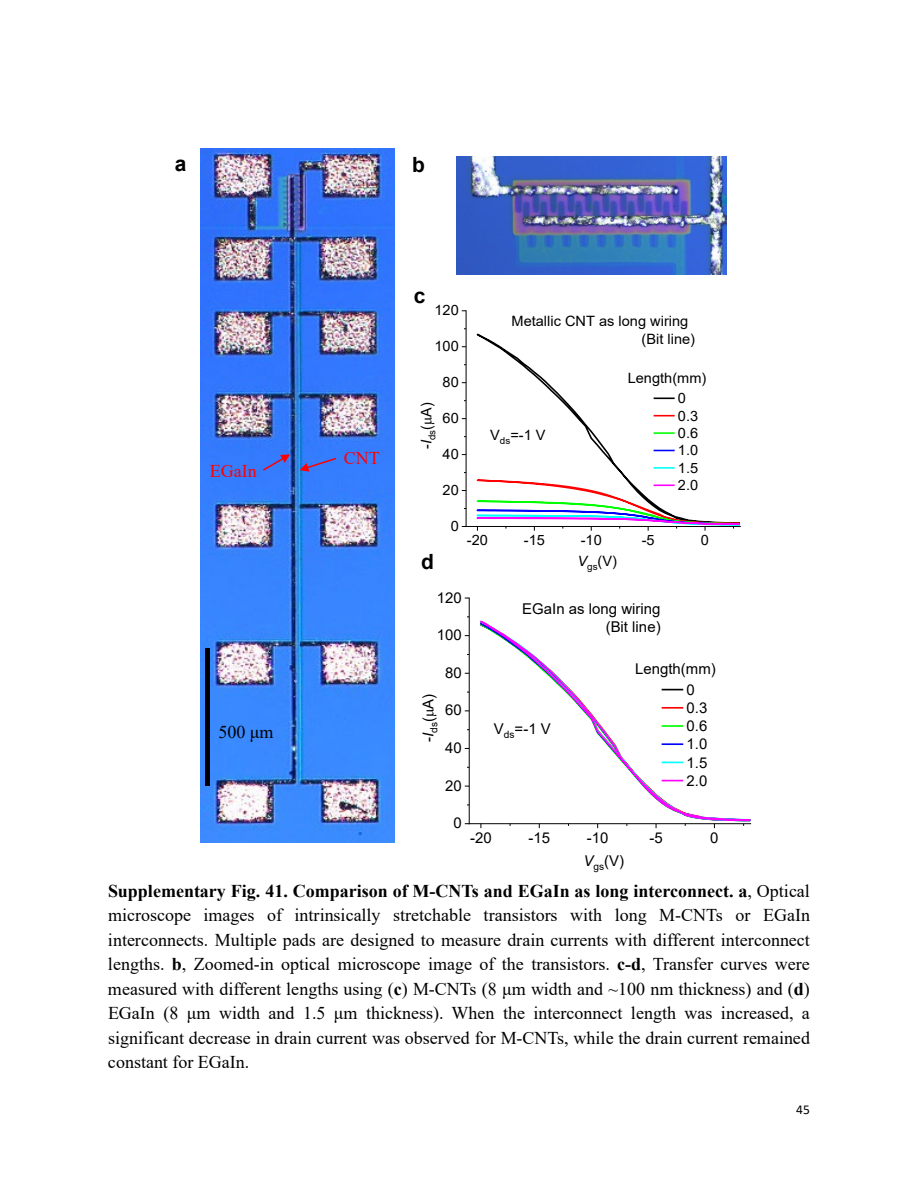
<style>
.page{position:relative;width:918px;height:1188px;background:#fff}
.page>*{position:absolute;margin:0;border:0;box-sizing:border-box;transform-origin:0 0}
.t1{font:700 21px "Arial";color:#000}
.t2{font:18px/24.5px "Times New Roman";color:#000;text-align:justify}
.t3{font:18px "Times New Roman";color:#f00}
.t4{font:15px "Arial";color:#000}
.t5{font:14.85px/18.1px "Arial";color:#000}
.t6{font:14.55px "Arial";color:#000}
.t7{font:14.25px/17.4px "Arial";color:#000}
.t8{font:13.5px "Calibri";color:#000}
.s1{font-style:italic}
.s2{font-weight:700}
</style>
<div class="page">
<img style="left:456px;top:156px;width:271px;height:119px">
<hr style="left:469px;top:823px;width:282px;height:1px;background:#000">
<hr style="left:469px;top:598px;width:1px;height:226px;background:#000">
<svg style="left:464px;top:597px;width:6px;height:225px"></svg>
<svg style="left:480px;top:620px;width:271px;height:202px"></svg>
<svg style="left:662px;top:689px;width:20px;height:1px"></svg>
<hr style="left:662px;top:707px;width:20px;height:2px;background:#f00">
<hr style="left:662px;top:725px;width:20px;height:2px;background:#0f0">
<hr style="left:662px;top:743px;width:20px;height:2px;background:#00f">
<svg style="left:662px;top:762px;width:20px;height:1px"></svg>
<svg style="left:662px;top:780px;width:20px;height:1px"></svg>
<img style="left:201px;top:148px;width:193px;height:694px">
<hr style="left:205px;top:649px;width:4px;height:137px;background:#000">
<svg style="left:261px;top:454px;width:29px;height:18px"></svg>
<div style="left:200px;top:456px;width:79px;height:29px;background:#357cfe"></div>
<div style="left:333px;top:443px;width:61px;height:29px;background:#357dfe"></div>
<svg style="left:299px;top:457px;width:39px;height:15px"></svg>
<hr style="left:466px;top:526px;width:274px;height:1px;background:#000">
<hr style="left:466px;top:311px;width:1px;height:215px;background:#000">
<svg style="left:476px;top:333px;width:199px;height:146px"></svg>
<svg style="left:476px;top:479px;width:265px;height:52px"></svg>
<svg style="left:654px;top:398px;width:20px;height:1px"></svg>
<hr style="left:654px;top:415px;width:20px;height:2px;background:#f00">
<hr style="left:654px;top:432px;width:20px;height:2px;background:#0f0">
<svg style="left:654px;top:450px;width:20px;height:1px"></svg>
<hr style="left:654px;top:467px;width:20px;height:2px;background:#0ff">
<hr style="left:654px;top:484px;width:20px;height:2px;background:#f0f">
<img style="left:209px;top:716px;width:112px;height:26px">
<img style="left:200px;top:154px;width:11px;height:21px">
<p class="t1" style="left:175px;top:149px;width:13px">a</p>
<p class="t3" style="left:210px;top:458px;width:48px">EGaIn</p>
<p class="t2" style="left:218px;top:719px;width:57px">500 μm</p>
<p class="t1" style="left:412px;top:149px;width:14px">b</p>
<p class="t3" style="left:344px;top:445px;width:37px">CNT</p>
<p class="t1" style="left:414px;top:281px;width:13px">c</p>
<p class="t7" style="left:434px;top:301px;width:26px">120</p>
<p class="t7" style="left:434px;top:337px;width:26px">100</p>
<p class="t7" style="left:443px;top:373px;width:18px">80</p>
<p class="t6" style="left:416px;top:449px;width:48px;rotate:-90deg">-<span class="s1">I</span><sub>ds</sub>( A)</p>
<p class="t7" style="left:443px;top:409px;width:18px">60</p>
<p class="t7" style="left:443px;top:445px;width:18px">40</p>
<p class="t7" style="left:443px;top:481px;width:18px">20</p>
<p class="t7" style="left:642px;top:313px;width:55px;text-indent:-130px">Metallic CNT as long wiring (Bit line)</p>
<p class="t7" style="left:490px;top:427px;width:57px">V<sub>ds</sub>=-1 V</p>
<p class="t7" style="left:628px;top:370px;width:80px">Length(mm)</p>
<p class="t7" style="left:678px;top:389px;width:22px">0<br>0.3<br>0.6<br>1.0<br>1.5<br>2.0</p>
<p class="t1" style="left:421px;top:547px;width:14px">d</p>
<p class="t7" style="left:451px;top:517px;width:10px">0</p>
<p class="t7" style="left:467px;top:531px;width:23px">-20</p>
<p class="t7" style="left:524px;top:531px;width:23px">-15</p>
<p class="t7" style="left:581px;top:531px;width:23px">-10</p>
<p class="t7" style="left:642px;top:531px;width:14px">-5</p>
<p class="t7" style="left:701px;top:531px;width:10px">0</p>
<p class="t7" style="left:578px;top:553px;width:41px"><span class="s1">V</span><sub>gs</sub>(V)</p>
<p class="t5" style="left:437px;top:588px;width:26px">120</p>
<p class="t5" style="left:437px;top:626px;width:26px">100</p>
<p class="t5" style="left:445px;top:663px;width:18px">80</p>
<p class="t4" style="left:418px;top:742px;width:50px;rotate:-90deg">-<span class="s1">I</span><sub>ds</sub>( A)</p>
<p class="t5" style="left:445px;top:701px;width:18px">60</p>
<p class="t5" style="left:445px;top:739px;width:18px">40</p>
<p class="t5" style="left:445px;top:776px;width:18px">20</p>
<p class="t5" style="left:522px;top:599px;width:140px;text-align:right">EGaIn as long wiring (Bit line)</p>
<p class="t5" style="left:494px;top:719px;width:58px">V<sub>ds</sub>=-1 V</p>
<p class="t5" style="left:635px;top:660px;width:82px">Length(mm)</p>
<p class="t5" style="left:687px;top:680px;width:22px">0<br>0.3<br>0.6<br>1.0<br>1.5<br>2.0</p>
<p class="t5" style="left:453px;top:814px;width:10px">0</p>
<p class="t5" style="left:470px;top:828px;width:23px">-20</p>
<p class="t5" style="left:528px;top:828px;width:23px">-15</p>
<p class="t5" style="left:587px;top:828px;width:23px">-10</p>
<p class="t5" style="left:649px;top:828px;width:15px">-5</p>
<p class="t5" style="left:710px;top:828px;width:10px">0</p>
<p class="t5" style="left:584px;top:851px;width:42px"><span class="s1">V</span><sub>gs</sub>(V)</p>
<p class="t2" style="left:108px;top:878px;width:704px"><span class="s2">Supplementary Fig. 41. Comparison of M-CNTs and EGaIn as long interconnect. a</span>, Optical microscope images of intrinsically stretchable transistors with long M-CNTs or EGaIn interconnects. Multiple pads are designed to measure drain currents with different interconnect lengths. <span class="s2">b</span>, Zoomed-in optical microscope image of the transistors. <span class="s2">c-d</span>, Transfer curves were measured with different lengths using (<span class="s2">c</span>) M-CNTs (8 μm width and ~100 nm thickness) and (<span class="s2">d</span>)<br>EGaIn (8 μm width and 1.5 μm thickness). When the interconnect length was increased, a significant decrease in drain current was observed for M-CNTs, while the drain current remained constant for EGaIn.</p>
<p class="t8" style="left:796px;top:1100px;width:15px">45</p>
</div>
